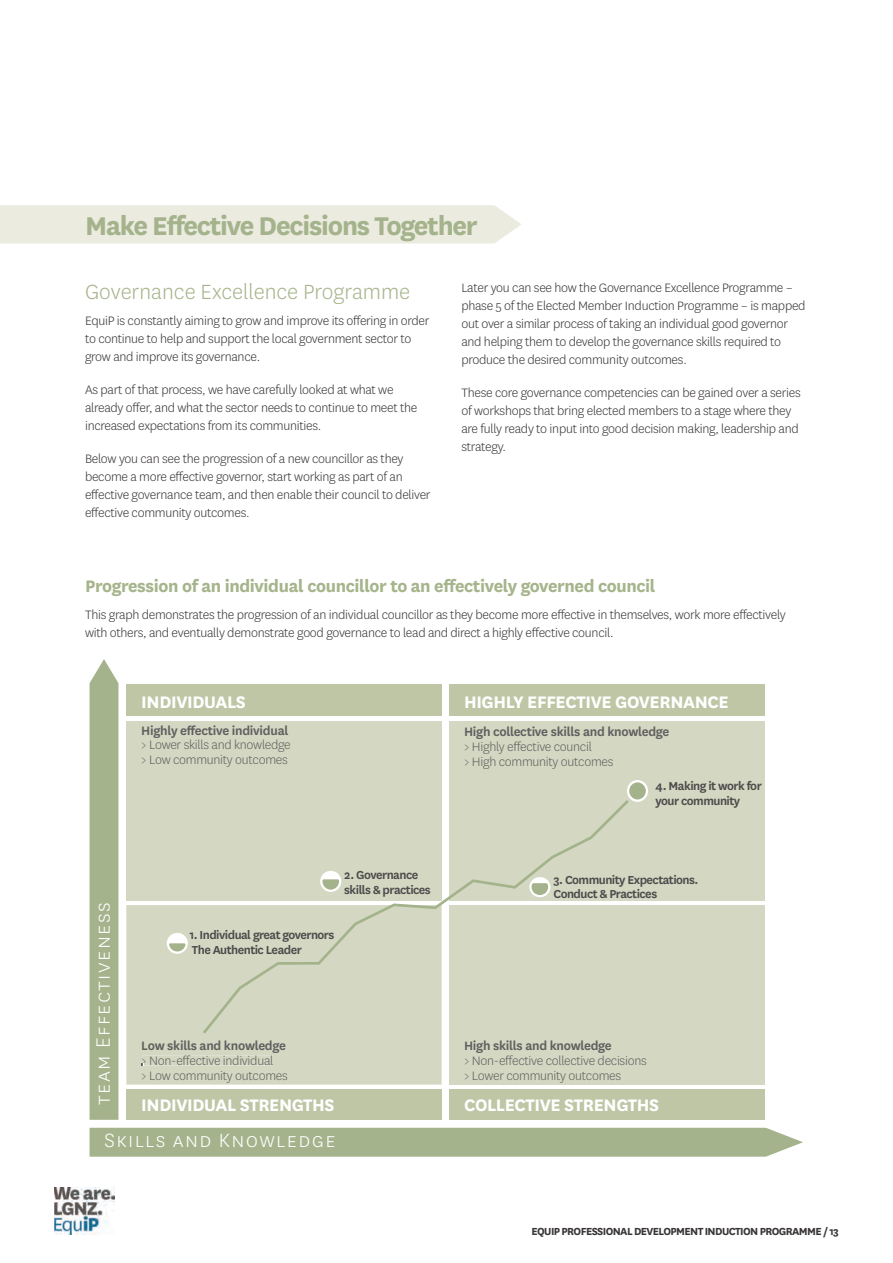
<style>
.page{position:relative;width:893px;height:1263px;background:#fff}
.page>*{position:absolute;margin:0;border:0;box-sizing:border-box;transform-origin:0 0}
.t1{font:700 30px "National";letter-spacing:-.04em;color:#a4b38b}
.t2{font:300 24px "National";color:#a6b48b}
.t3{font:300 22.5px "National";letter-spacing:.06em;color:#fff}
.t4{font:700 19.5px "National";letter-spacing:-.02em;color:#fff}
.t5{font:700 19.5px "National";letter-spacing:-.02em;color:#a6b48b}
.t6{font:300 14.25px/18px "National";letter-spacing:-.02em;color:#393535}
.t7{font:300 14.25px/14.9px "National";letter-spacing:-.02em;color:#615f60}
.t8{font:600 14.25px "National";letter-spacing:-.02em;color:#615f60}
.t9{font:600 13.5px/14.9px "National";letter-spacing:-.04em;color:#4e4b4c}
.t10{font:700 12px "National";letter-spacing:-.05em;color:#393535}
</style>
<div class="page">
<img style="left:54px;top:1187px;width:61px;height:47px">
<div style="left:0;top:205px;width:521px;height:38px;background:#ebebe0"></div>
<div style="left:90px;top:1128px;width:713px;height:29px;background:#a4b38b"></div>
<div style="left:90px;top:659px;width:28px;height:461px;background:#a4b38b"></div>
<div style="left:126px;top:1089px;width:316px;height:31px;background:#bec6a5"></div>
<div style="left:449px;top:1089px;width:315px;height:31px;background:#bec6a5"></div>
<div style="left:126px;top:684px;width:316px;height:32px;background:#bec6a5"></div>
<div style="left:449px;top:684px;width:315px;height:32px;background:#bec6a5"></div>
<div style="left:126px;top:905px;width:316px;height:179px;background:#d4d8c2"></div>
<div style="left:449px;top:905px;width:315px;height:179px;background:#d4d8c2"></div>
<div style="left:126px;top:721px;width:316px;height:179px;background:#d4d8c2"></div>
<div style="left:449px;top:721px;width:315px;height:179px;background:#d4d8c2"></div>
<svg style="left:141px;top:1056px;width:132px;height:9px"></svg>
<svg style="left:203px;top:800px;width:426px;height:234px"></svg>
<div style="left:167px;top:933px;width:21px;height:21px;background:#fff;border-radius:50%"></div>
<svg style="left:169px;top:943px;width:17px;height:8px"></svg>
<div style="left:320px;top:871px;width:21px;height:21px;background:#fff;border-radius:50%"></div>
<svg style="left:322px;top:879px;width:17px;height:11px"></svg>
<div style="left:529px;top:877px;width:21px;height:20px;background:#fff;border-radius:50%"></div>
<svg style="left:532px;top:883px;width:16px;height:12px"></svg>
<svg style="left:627px;top:780px;width:21px;height:22px"></svg>
<div style="left:629px;top:782px;width:17px;height:17px;background:#a4b38b;border-radius:50%"></div>
<h1 class="t1" style="left:85px;top:205px;width:394px">Make Effective Decisions Together</h1>
<h2 class="t2" style="left:85px;top:277px;width:327px">Governance Excellence Programme</h2>
<p class="t6" style="left:85px;top:312px;width:346px">EquiP is constantly aiming to grow and improve its offering in order to continue to help and support the local government sector to grow and improve its governance.</p>
<p class="t6" style="left:85px;top:381px;width:334px">As part of that process, we have carefully looked at what we already offer, and what the sector needs to continue to meet the increased expectations from its communities.</p>
<p class="t6" style="left:85px;top:449px;width:347px">Below you can see the progression of a new councillor as they become a more effective governor, start working as part of an effective governance team, and then enable their council to deliver effective community outcomes.</p>
<p class="t6" style="left:461px;top:278px;width:346px">Later you can see how the Governance Excellence Programme – phase 5 of the Elected Member Induction Programme – is mapped out over a similar process of taking an individual good governor and helping them to develop the governance skills required to produce the desired community outcomes.</p>
<p class="t6" style="left:461px;top:383px;width:341px">These core governance competencies can be gained over a series of workshops that bring elected members to a stage where they are fully ready to input into good decision making, leadership and strategy.</p>
<h3 class="t5" style="left:85px;top:573px;width:572px">Progression of an individual councillor to an effectively governed council</h3>
<p class="t6" style="left:85px;top:605px;width:702px">This graph demonstrates the progression of an individual councillor as they become more effective in themselves, work more effectively with others, and eventually demonstrate good governance to lead and direct a highly effective council.</p>
<h3 class="t4" style="left:141px;top:688px;width:106px">INDIVIDUALS</h3>
<p class="t8" style="left:141px;top:720px;width:149px">Highly effective individual</p>
<p class="t7" style="left:141px;top:737px;width:151px">&gt; Lower skills and knowledge &gt; Low community outcomes</p>
<h3 class="t4" style="left:464px;top:688px;width:266px">HIGHLY EFFECTIVE GOVERNANCE</h3>
<p class="t8" style="left:464px;top:722px;width:207px">High collective skills and knowledge</p>
<p class="t7" style="left:464px;top:739px;width:151px">&gt; Highly effective council<br>&gt; High community outcomes</p>
<p class="t9" style="left:655px;top:778px;width:108px">4. Making it work for your community</p>
<h3 class="t3" style="left:89px;top:1105px;width:204px;rotate:-90deg">team Effectiveness</h3>
<p class="t9" style="left:190px;top:927px;width:146px">1. Individual great governors<br>The Authentic Leader</p>
<p class="t8" style="left:141px;top:1036px;width:146px">Low skills and knowledge</p>
<p class="t7" style="left:141px;top:1053px;width:148px">&gt; Non-effective individual<br>&gt; Low community outcomes</p>
<h3 class="t4" style="left:141px;top:1091px;width:195px">INDIVIDUAL STRENGTHS</h3>
<h3 class="t3" style="left:105px;top:1126px;width:233px">Skills and Knowledge</h3>
<p class="t9" style="left:344px;top:866px;width:88px">2. Governance skills &amp; practices</p>
<p class="t9" style="left:553px;top:871px;width:146px">3. Community Expectations.<br>Conduct &amp; Practices</p>
<p class="t8" style="left:464px;top:1036px;width:149px">High skills and knowledge</p>
<p class="t7" style="left:464px;top:1053px;width:184px">&gt; Non-effective collective decisions &gt; Lower community outcomes</p>
<h3 class="t4" style="left:464px;top:1091px;width:197px">COLLECTIVE STRENGTHS</h3>
<p class="t10" style="left:531px;top:1222px;width:309px">EQUIP PROFESSIONAL DEVELOPMENT INDUCTION PROGRAMME / 13</p>
</div>
